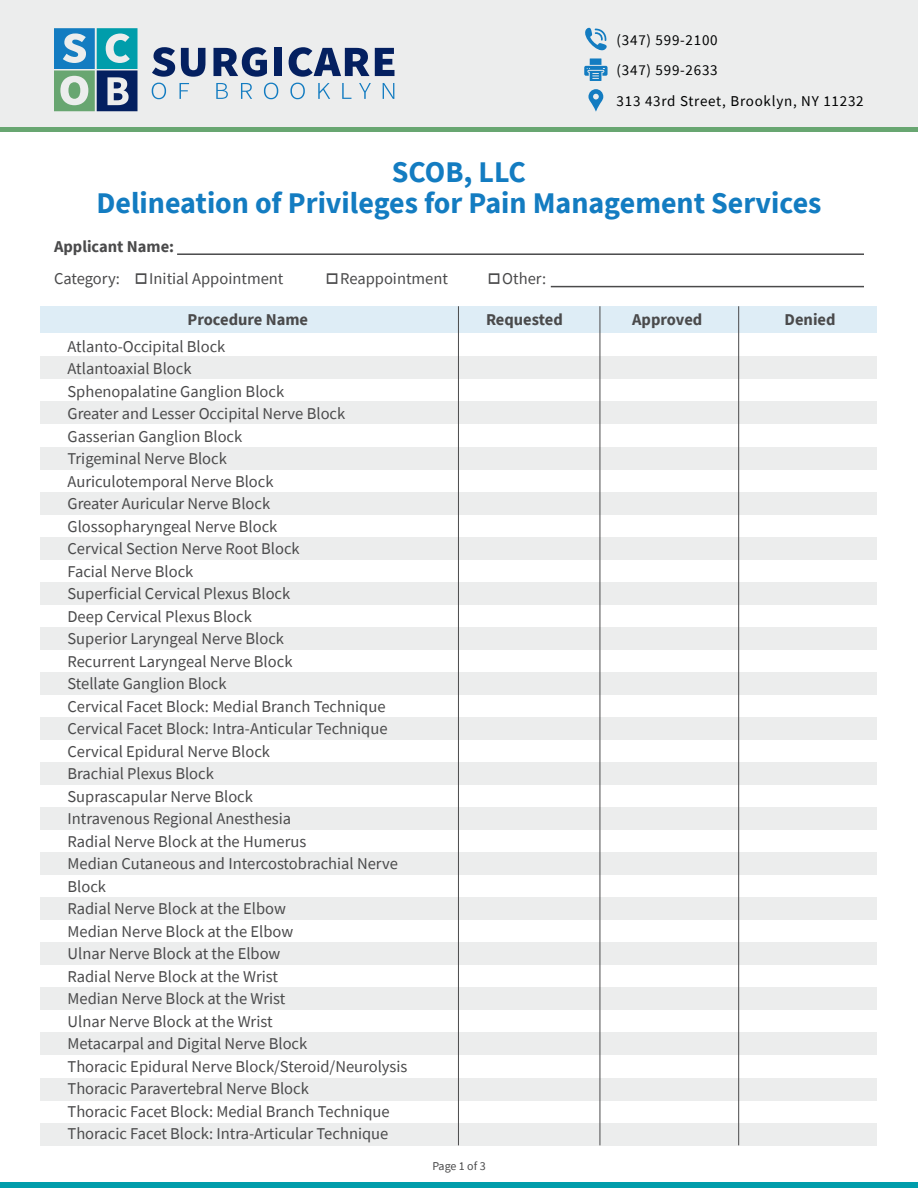
<style>
.page{position:relative;width:918px;height:1188px;background:#fff}
.page>*{position:absolute;margin:0;border:0;box-sizing:border-box;transform-origin:0 0}
.t1{font:700 30px/31.5px "Source Sans Pro";color:#137cc1;text-align:center}
.t2{font:16.5px/22.5px "Source Sans Pro";color:#4a4a4b}
.t3{font:700 16.5px "Source Sans Pro";color:#4a4a4b}
.t4{font:15px/30.6px "Source Sans Pro";letter-spacing:.05em;color:#000101}
.t5{font:12px "Source Sans Pro";letter-spacing:-.005em;color:#4a4a4b}
.s1{font-weight:700}
.s2{font-family:"Montserrat";font-weight:500;font-size:27px}
</style>
<div class="page">
<div style="left:41px;top:447px;width:836px;height:22px;background:#eceded"></div>
<div style="left:41px;top:582px;width:836px;height:23px;background:#eceded"></div>
<div style="left:41px;top:717px;width:836px;height:23px;background:#eceded"></div>
<div style="left:41px;top:852px;width:836px;height:23px;background:#eceded"></div>
<div style="left:41px;top:988px;width:836px;height:22px;background:#eceded"></div>
<div style="left:41px;top:357px;width:836px;height:22px;background:#eceded"></div>
<div style="left:41px;top:492px;width:836px;height:22px;background:#eceded"></div>
<div style="left:41px;top:627px;width:836px;height:23px;background:#eceded"></div>
<div style="left:41px;top:762px;width:836px;height:23px;background:#eceded"></div>
<div style="left:41px;top:897px;width:836px;height:23px;background:#eceded"></div>
<div style="left:41px;top:1033px;width:836px;height:22px;background:#eceded"></div>
<div style="left:41px;top:402px;width:836px;height:22px;background:#eceded"></div>
<div style="left:41px;top:537px;width:836px;height:22px;background:#eceded"></div>
<div style="left:41px;top:672px;width:836px;height:23px;background:#eceded"></div>
<div style="left:41px;top:807px;width:836px;height:23px;background:#eceded"></div>
<div style="left:41px;top:943px;width:836px;height:22px;background:#eceded"></div>
<div style="left:41px;top:1078px;width:836px;height:22px;background:#eceded"></div>
<div style="left:41px;top:1123px;width:836px;height:22px;background:#eceded"></div>
<div style="left:41px;top:306px;width:836px;height:27px;background:#deedf6"></div>
<div style="left:0;top:0;width:918px;height:130px;background:#eceded"></div>
<div style="left:0;top:1183px;width:918px;height:5px;background:#009dab"></div>
<hr style="left:0;top:128px;width:918px;height:4px;background:#68a671">
<svg style="left:584px;top:27px;width:24px;height:54px"></svg>
<svg style="left:588px;top:89px;width:15px;height:23px"></svg>
<svg style="left:152px;top:47px;width:23px;height:30px"></svg>
<svg style="left:181px;top:48px;width:24px;height:29px"></svg>
<svg style="left:214px;top:47px;width:53px;height:30px"></svg>
<div style="left:274px;top:48px;width:8px;height:28px;background:#042060"></div>
<svg style="left:289px;top:47px;width:105px;height:30px"></svg>
<svg style="left:152px;top:83px;width:14px;height:16px"></svg>
<svg style="left:180px;top:83px;width:9px;height:16px"></svg>
<svg style="left:216px;top:83px;width:12px;height:16px"></svg>
<svg style="left:241px;top:83px;width:11px;height:16px"></svg>
<svg style="left:264px;top:83px;width:14px;height:16px"></svg>
<svg style="left:290px;top:83px;width:15px;height:16px"></svg>
<svg style="left:318px;top:83px;width:12px;height:16px"></svg>
<svg style="left:342px;top:83px;width:9px;height:16px"></svg>
<svg style="left:359px;top:83px;width:12px;height:16px"></svg>
<svg style="left:383px;top:83px;width:11px;height:16px"></svg>
<svg style="left:54px;top:28px;width:84px;height:83px"></svg>
<hr style="left:458px;top:306px;width:1px;height:839px;background:#4a4a4b">
<hr style="left:738px;top:306px;width:1px;height:839px;background:#4a4a4b">
<hr style="left:600px;top:306px;width:1px;height:839px;background:#4a4a4b">
<hr style="left:177px;top:253px;width:687px;height:2px;background:#4a4a4b">
<hr style="left:551px;top:286px;width:313px;height:1px;background:#4a4a4b">
<p class="t4" style="left:617px;top:24px;width:249px">(347) 599-2100<br>(347) 599-2633<br>313 43rd Street, Brooklyn, NY 11232</p>
<h1 class="t1" style="left:96px;top:155px;width:727px">SCOB, LLC<br>Delineation of Privileges for Pain Management Services</h1>
<p class="t2" style="left:54px;top:230px;width:231px;line-height:32.4px"><span class="s1">Applicant Name:<br></span>Category: <span class="s2">□</span>Initial Appointment</p>
<p class="t2" style="left:324px;top:267px;width:126px"><span class="s2">□</span>Reappointment</p>
<p class="t2" style="left:486px;top:267px;width:62px"><span class="s2">□</span>Other:</p>
<p class="t3" style="left:188px;top:308px;width:122px">Procedure Name</p>
<p class="t3" style="left:486px;top:308px;width:78px">Requested</p>
<p class="t3" style="left:632px;top:308px;width:72px">Approved</p>
<p class="t3" style="left:785px;top:308px;width:53px">Denied</p>
<p class="t2" style="left:67px;top:335px;width:342px">Atlanto-Occipital Block<br>Atlantoaxial Block<br>Sphenopalatine Ganglion Block<br>Greater and Lesser Occipital Nerve Block<br>Gasserian Ganglion Block<br>Trigeminal Nerve Block<br>Auriculotemporal Nerve Block<br>Greater Auricular Nerve Block<br>Glossopharyngeal Nerve Block<br>Cervical Section Nerve Root Block<br>Facial Nerve Block<br>Superficial Cervical Plexus Block<br>Deep Cervical Plexus Block<br>Superior Laryngeal Nerve Block<br>Recurrent Laryngeal Nerve Block<br>Stellate Ganglion Block<br>Cervical Facet Block: Medial Branch Technique<br>Cervical Facet Block: Intra-Anticular Technique<br>Cervical Epidural Nerve Block<br>Brachial Plexus Block<br>Suprascapular Nerve Block<br>Intravenous Regional Anesthesia<br>Radial Nerve Block at the Humerus<br>Median Cutaneous and Intercostobrachial Nerve<br>Block<br>Radial Nerve Block at the Elbow<br>Median Nerve Block at the Elbow<br>Ulnar Nerve Block at the Elbow<br>Radial Nerve Block at the Wrist<br>Median Nerve Block at the Wrist<br>Ulnar Nerve Block at the Wrist<br>Metacarpal and Digital Nerve Block<br>Thoracic Epidural Nerve Block/Steroid/Neurolysis<br>Thoracic Paravertebral Nerve Block<br>Thoracic Facet Block: Medial Branch Technique<br>Thoracic Facet Block: Intra-Articular Technique</p>
<p class="t5" style="left:432px;top:1158px;width:55px">Page 1 of 3</p>
</div>
